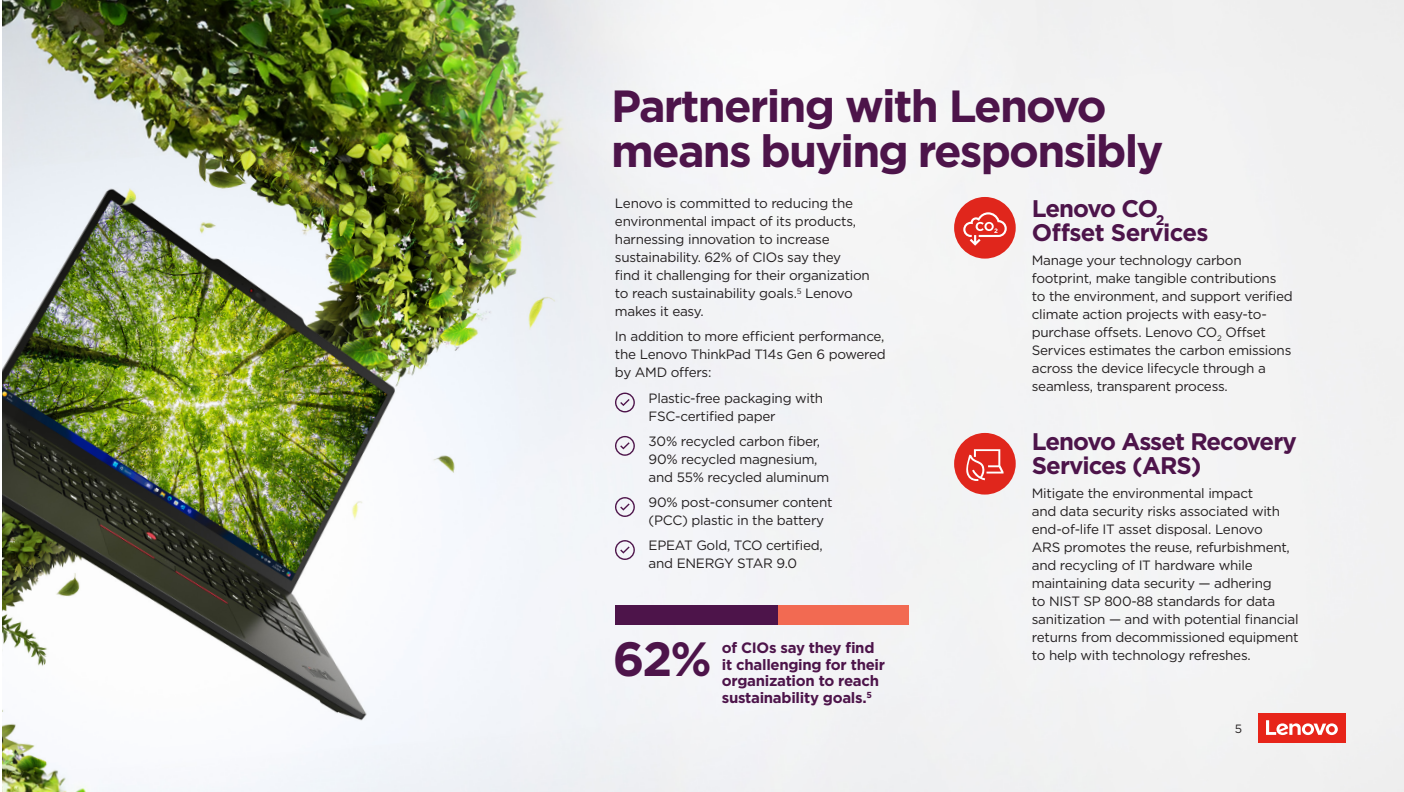
<style>
.page{position:relative;width:1404px;height:792px;background:#fff}
.page>*{position:absolute;margin:0;border:0;box-sizing:border-box;transform-origin:0 0}
.Stat_-_Large_Number{font:700 48px "Gotham";color:#4d144a}
.Page_Sub2_dark{font:700 45px/45px "Gotham";letter-spacing:-.04em;color:#4d144a}
.Page_Subhead_Dark{font:700 24px/24px "Gotham";letter-spacing:-.04em;color:#4d144a}
.t1{font:700 15px/16.5px "Gotham";letter-spacing:-.02em;color:#4d144a}
.Body_Dark{font:13.5px/18px "Gotham";letter-spacing:-.02em;color:#231f20}
.t2{font:12px "Gotham";color:#231f20}
</style>
<div class="page">
<img style="left:2px;top:0;width:1402px;height:792px">
<div style="left:954px;top:197px;width:62px;height:61px;background:#e0261c;border-radius:50%"></div>
<svg style="left:963px;top:212px;width:44px;height:34px"></svg>
<div style="left:954px;top:433px;width:62px;height:61px;background:#e0261c;border-radius:50%"></div>
<svg style="left:966px;top:449px;width:38px;height:32px"></svg>
<div style="left:616px;top:605px;width:293px;height:20px;background:#f26a52"></div>
<div style="left:616px;top:605px;width:162px;height:20px;background:#4d144a"></div>
<svg style="left:615px;top:392px;width:20px;height:20px"></svg>
<svg style="left:615px;top:436px;width:20px;height:20px"></svg>
<svg style="left:615px;top:497px;width:20px;height:20px"></svg>
<svg style="left:615px;top:540px;width:20px;height:20px"></svg>
<div style="left:1258px;top:713px;width:88px;height:30px;background:#e72419"></div>
<svg style="left:1266px;top:720px;width:72px;height:15px"></svg>
<p class="Page_Sub2_dark" style="left:611px;top:84px;width:554px">Partnering with Lenovo means buying responsibly</p>
<p class="Body_Dark" style="left:615px;top:194px;width:256px">Lenovo is committed to reducing the environmental impact of its products, harnessing innovation to increase sustainability. 62% of CIOs say they<br>find it challenging for their organization to reach sustainability goals.<sup>5</sup> Lenovo makes it easy.</p>
<p class="Body_Dark" style="left:615px;top:327px;width:272px;text-align:justify">In addition to more efficient performance, the Lenovo ThinkPad T14s Gen 6 powered by AMD offers:</p>
<p class="Page_Subhead_Dark" style="left:1032px;top:196px;width:178px">Lenovo CO<sub>2<br></sub>Offset Services</p>
<p class="Body_Dark" style="left:1032px;top:250px;width:263px">Manage your technology carbon footprint, make tangible contributions to the environment, and support verified climate action projects with easy-to&shy;purchase offsets. Lenovo CO<sub>2</sub> Offset Services estimates the carbon emissions across the device lifecycle through a seamless, transparent process.</p>
<p class="Body_Dark" style="left:649px;top:389px;width:176px">Plastic-free packaging with<br>FSC-certified paper</p>
<p class="Body_Dark" style="left:649px;top:432px;width:182px">30% recycled carbon fiber,<br>90% recycled magnesium, and 55% recycled aluminum</p>
<p class="Body_Dark" style="left:649px;top:493px;width:185px">90% post-consumer content (PCC) plastic in the battery</p>
<p class="Body_Dark" style="left:649px;top:535px;width:176px">EPEAT Gold, TCO certified, and ENERGY STAR 9.0</p>
<p class="Page_Subhead_Dark" style="left:1032px;top:429px;width:267px">Lenovo Asset Recovery<br>Services (ARS)</p>
<p class="Body_Dark" style="left:1032px;top:484px;width:268px">Mitigate the environmental impact<br>and data security risks associated with end-of-life IT asset disposal. Lenovo<br>ARS promotes the reuse, refurbishment, and recycling of IT hardware while maintaining data security — adhering<br>to NIST SP 800-88 standards for data sanitization — and with potential financial returns from decommissioned equipment to help with technology refreshes.</p>
<p class="Stat_-_Large_Number" style="left:613px;top:627px;width:101px">62%</p>
<p class="t1" style="left:722px;top:639px;width:165px">of CIOs say they find it challenging for their organization to reach sustainability goals.<sup>5</sup></p>
<p class="t2" style="left:1235px;top:721px;width:9px">5</p>
</div>
